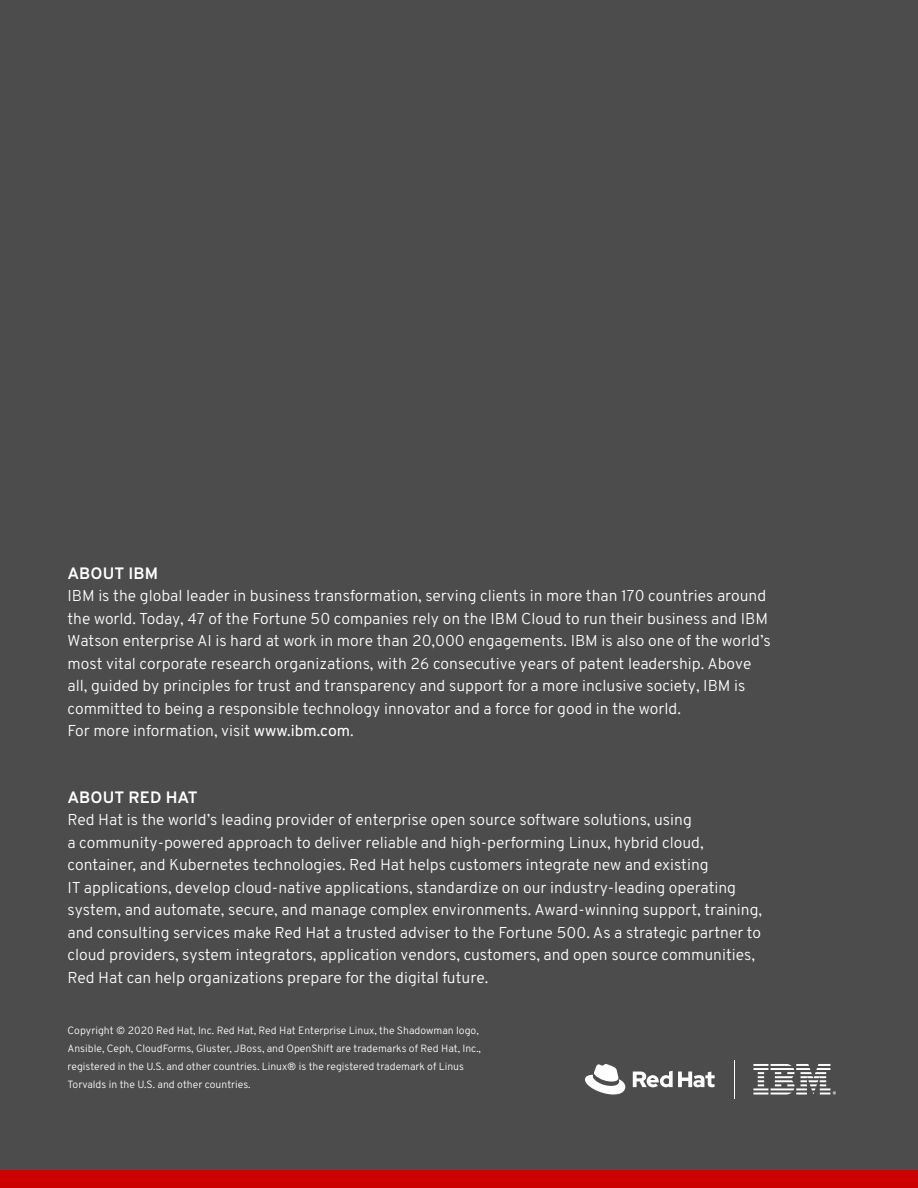
<style>
.page{position:relative;width:918px;height:1188px;background:#fff}
.page>*{position:absolute;margin:0;border:0;box-sizing:border-box;transform-origin:0 0}
.t1{font:700 16.5px "Overpass";letter-spacing:.01em;color:#fff}
.t2{font:300 15.75px/22.5px "Overpass";color:#fff}
.t3{font:300 10.5px/18px "Overpass";color:#fff}
.s1{font-weight:400}
</style>
<div class="page">
<div style="left:0;top:0;width:918px;height:1174px;background:#4c4c4c"></div>
<div style="left:0;top:1171px;width:918px;height:17px;background:#c00"></div>
<svg style="left:753px;top:1064px;width:83px;height:31px"></svg>
<hr style="left:734px;top:1060px;width:1px;height:38px;background:#fff">
<svg style="left:585px;top:1064px;width:40px;height:31px"></svg>
<svg style="left:633px;top:1071px;width:82px;height:16px"></svg>
<p class="t1" style="left:68px;top:561px;width:92px">ABOUT IBM</p>
<p class="t2" style="left:68px;top:585px;width:705px">IBM is the global leader in business transformation, serving clients in more than 170 countries around the world. Today, 47 of the Fortune 50 companies rely on the IBM Cloud to run their business and IBM Watson enterprise AI is hard at work in more than 20,000 engagements. IBM is also one of the world’s most vital corporate research organizations, with 26 consecutive years of patent leadership. Above all, guided by principles for trust and transparency and support for a more inclusive society, IBM is committed to being a responsible technology innovator and a force for good in the world.<br>For more information, visit <span class="s1">www.ibm.com</span>.</p>
<p class="t1" style="left:68px;top:785px;width:132px">ABOUT RED HAT</p>
<p class="t2" style="left:68px;top:809px;width:696px">Red Hat is the world’s leading provider of enterprise open source software solutions, using<br>a community-powered approach to deliver reliable and high-performing Linux, hybrid cloud, container, and Kubernetes technologies. Red Hat helps customers integrate new and existing<br>IT applications, develop cloud-native applications, standardize on our industry-leading operating system, and automate, secure, and manage complex environments. Award-winning support, training, and consulting services make Red Hat a trusted adviser to the Fortune 500. As a strategic partner to cloud providers, system integrators, application vendors, customers, and open source communities, Red Hat can help organizations prepare for the digital future.</p>
<p class="t3" style="left:68px;top:1021px;width:415px">Copyright © 2020 Red Hat, Inc. Red Hat, Red Hat Enterprise Linux, the Shadowman logo, Ansible, Ceph, CloudForms, Gluster, JBoss, and OpenShift are trademarks of Red Hat, Inc., registered in the U.S. and other countries. Linux® is the registered trademark of Linus Torvalds in the U.S. and other countries.</p>
</div>
